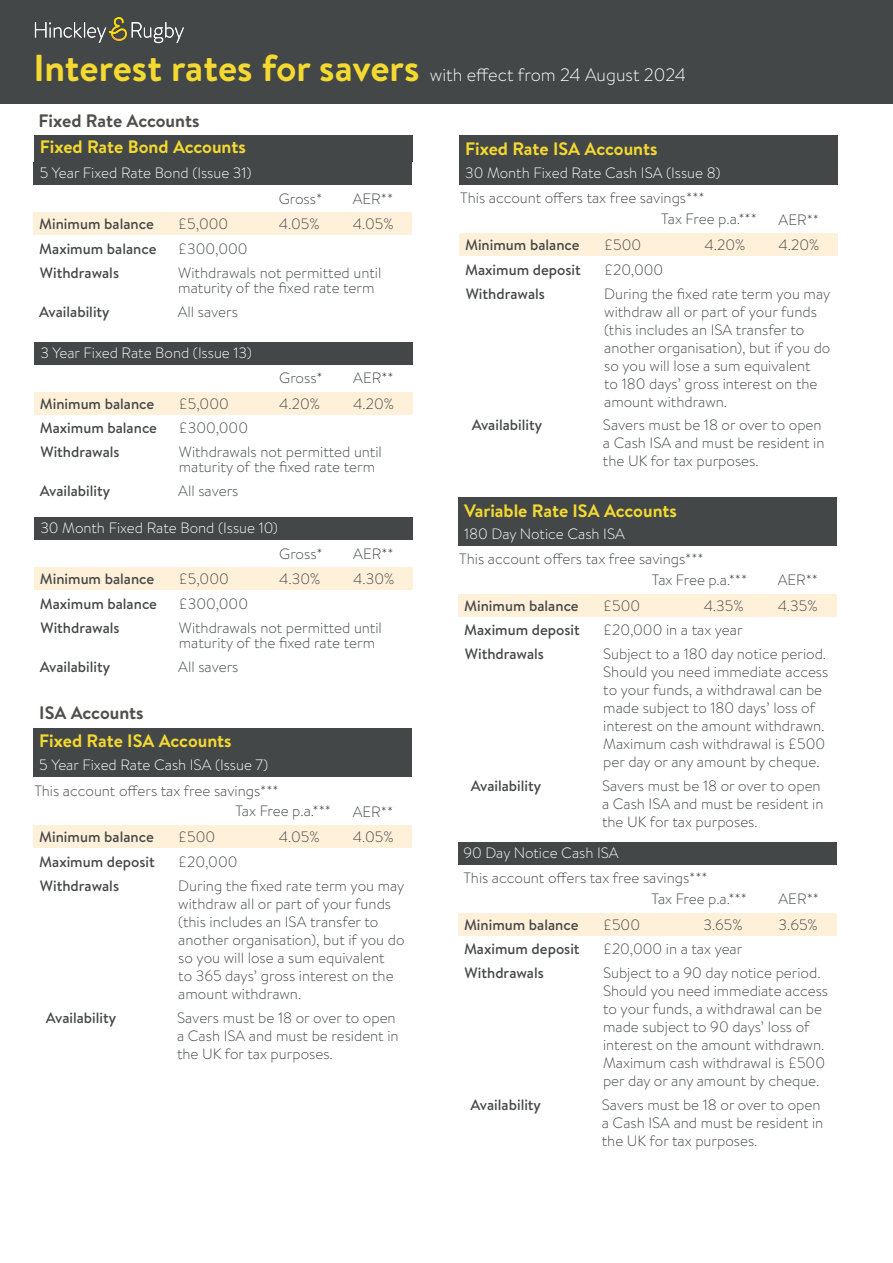
<style>
.page{position:relative;width:893px;height:1263px;background:#444747}
.page>*{position:absolute;margin:0;border:0;box-sizing:border-box;transform-origin:0 0}
.t1{font:700 37.5px "Brandon Text";color:#f4d930}
.t2{font:700 18px "Brandon Text";color:#f4d930}
.t3{font:700 18px "Brandon Text";color:#4e4e4c}
.t4{font:300 18px "Brandon Text";color:#fff}
.t5{font:300 15px/18px "Brandon Text";color:#444747}
.t6{font:500 15px "Brandon Text";color:#444747}
.t7{font:300 15px "Brandon Text";color:#fff}
</style>
<div class="page">
<div style="left:0;top:104px;width:893px;height:1159px;background:#fff"></div>
<img style="left:34px;top:17px;width:150px;height:26px">
<div style="left:34px;top:342px;width:378px;height:23px;background:#444747"></div>
<div style="left:34px;top:135px;width:378px;height:27px;background:#444747"></div>
<div style="left:34px;top:392px;width:378px;height:23px;background:#fff0d9"></div>
<div style="left:34px;top:517px;width:378px;height:23px;background:#444747"></div>
<div style="left:34px;top:567px;width:378px;height:23px;background:#fff0d9"></div>
<div style="left:33px;top:754px;width:379px;height:23px;background:#444747"></div>
<div style="left:33px;top:728px;width:379px;height:26px;background:#444747"></div>
<div style="left:33px;top:825px;width:379px;height:23px;background:#fff0d9"></div>
<div style="left:458px;top:842px;width:379px;height:23px;background:#444747"></div>
<div style="left:458px;top:913px;width:379px;height:23px;background:#fff0d9"></div>
<div style="left:458px;top:523px;width:379px;height:23px;background:#444747"></div>
<div style="left:458px;top:594px;width:379px;height:23px;background:#fff0d9"></div>
<div style="left:458px;top:497px;width:379px;height:26px;background:#444747"></div>
<div style="left:33px;top:162px;width:379px;height:23px;background:#444747"></div>
<div style="left:33px;top:212px;width:379px;height:23px;background:#fff0d9"></div>
<div style="left:459px;top:162px;width:379px;height:23px;background:#444747"></div>
<div style="left:459px;top:135px;width:379px;height:27px;background:#444747"></div>
<div style="left:459px;top:233px;width:379px;height:23px;background:#fff0d9"></div>
<p class="t1" style="left:33px;top:42px;width:388px">Interest rates for savers</p>
<p class="t3" style="left:39px;top:108px;width:162px">Fixed Rate Accounts</p>
<p class="t2" style="left:40px;top:135px;width:208px">Fixed Rate Bond Accounts</p>
<p class="t7" style="left:40px;top:163px;width:213px">5 Year Fixed Rate Bond (Issue 31)</p>
<p class="t6" style="left:39px;top:213px;width:116px">Minimum balance</p>
<p class="t5" style="left:279px;top:189px;width:45px">Gross*</p>
<p class="t5" style="left:353px;top:189px;width:42px">AER**</p>
<p class="t5" style="left:178px;top:214px;width:51px">£5,000</p>
<p class="t5" style="left:279px;top:214px;width:42px">4.05%</p>
<p class="t5" style="left:353px;top:214px;width:42px">4.05%</p>
<p class="t6" style="left:39px;top:238px;width:119px">Maximum balance</p>
<p class="t5" style="left:178px;top:239px;width:71px">£300,000</p>
<p class="t5" style="left:178px;top:264px;width:205px;line-height:15px">Withdrawals not permitted until maturity of the fixed rate term</p>
<p class="t6" style="left:40px;top:262px;width:81px">Withdrawals</p>
<p class="t6" style="left:39px;top:301px;width:72px">Availability</p>
<p class="t5" style="left:178px;top:302px;width:62px">All savers</p>
<p class="t7" style="left:40px;top:342px;width:213px">3 Year Fixed Rate Bond (Issue 13)</p>
<p class="t5" style="left:279px;top:369px;width:45px">Gross*</p>
<p class="t5" style="left:353px;top:369px;width:42px">AER**</p>
<p class="t6" style="left:40px;top:393px;width:116px">Minimum balance</p>
<p class="t5" style="left:179px;top:394px;width:51px">£5,000</p>
<p class="t5" style="left:279px;top:394px;width:42px">4.20%</p>
<p class="t5" style="left:353px;top:394px;width:42px">4.20%</p>
<p class="t6" style="left:40px;top:418px;width:119px">Maximum balance</p>
<p class="t5" style="left:179px;top:419px;width:71px">£300,000</p>
<p class="t5" style="left:179px;top:444px;width:205px;line-height:15px">Withdrawals not permitted until maturity of the fixed rate term</p>
<p class="t6" style="left:40px;top:442px;width:81px">Withdrawals</p>
<p class="t6" style="left:40px;top:481px;width:72px">Availability</p>
<p class="t5" style="left:178px;top:482px;width:62px">All savers</p>
<p class="t7" style="left:40px;top:518px;width:239px">30 Month Fixed Rate Bond (Issue 10)</p>
<p class="t6" style="left:40px;top:568px;width:116px">Minimum balance</p>
<p class="t5" style="left:279px;top:544px;width:45px">Gross*</p>
<p class="t5" style="left:353px;top:544px;width:42px">AER**</p>
<p class="t5" style="left:179px;top:569px;width:51px">£5,000</p>
<p class="t5" style="left:279px;top:569px;width:42px">4.30%</p>
<p class="t5" style="left:353px;top:569px;width:42px">4.30%</p>
<p class="t6" style="left:40px;top:593px;width:119px">Maximum balance</p>
<p class="t5" style="left:179px;top:594px;width:71px">£300,000</p>
<p class="t5" style="left:179px;top:619px;width:205px;line-height:15px">Withdrawals not permitted until maturity of the fixed rate term</p>
<p class="t6" style="left:40px;top:617px;width:81px">Withdrawals</p>
<p class="t6" style="left:40px;top:656px;width:72px">Availability</p>
<p class="t5" style="left:178px;top:657px;width:62px">All savers</p>
<p class="t3" style="left:39px;top:700px;width:106px">ISA Accounts</p>
<p class="t2" style="left:39px;top:728px;width:194px">Fixed Rate ISA Accounts</p>
<p class="t7" style="left:39px;top:754px;width:230px">5 Year Fixed Rate Cash ISA (Issue 7)</p>
<p class="t5" style="left:34px;top:781px;width:246px">This account offers tax free savings***</p>
<p class="t6" style="left:39px;top:827px;width:116px">Minimum balance</p>
<p class="t5" style="left:235px;top:801px;width:97px">Tax Free p.a.***</p>
<p class="t5" style="left:353px;top:802px;width:42px">AER**</p>
<p class="t5" style="left:178px;top:827px;width:39px">£500</p>
<p class="t5" style="left:279px;top:827px;width:42px">4.05%</p>
<p class="t5" style="left:353px;top:827px;width:42px">4.05%</p>
<p class="t6" style="left:39px;top:851px;width:117px">Maximum deposit</p>
<p class="t5" style="left:178px;top:852px;width:61px">£20,000</p>
<p class="t5" style="left:178px;top:876px;width:228px">During the fixed rate term you may withdraw all or part of your funds (this includes an ISA transfer to another organisation), but if you do so you will lose a sum equivalent<br>to 365 days’ gross interest on the amount withdrawn.</p>
<p class="t6" style="left:40px;top:875px;width:81px">Withdrawals</p>
<p class="t6" style="left:46px;top:1007px;width:72px">Availability</p>
<p class="t5" style="left:177px;top:1008px;width:223px">Savers must be 18 or over to open a Cash ISA and must be resident in the UK for tax purposes.</p>
<p class="t4" style="left:430px;top:63px;width:258px">with effect from 24 August 2024</p>
<p class="t2" style="left:465px;top:136px;width:194px">Fixed Rate ISA Accounts</p>
<p class="t7" style="left:465px;top:162px;width:257px">30 Month Fixed Rate Cash ISA (Issue 8)</p>
<p class="t5" style="left:460px;top:188px;width:246px">This account offers tax free savings***</p>
<p class="t6" style="left:465px;top:234px;width:116px">Minimum balance</p>
<p class="t5" style="left:661px;top:209px;width:97px">Tax Free p.a.***</p>
<p class="t5" style="left:779px;top:210px;width:42px">AER**</p>
<p class="t5" style="left:604px;top:235px;width:39px">£500</p>
<p class="t5" style="left:705px;top:235px;width:42px">4.20%</p>
<p class="t5" style="left:779px;top:235px;width:42px">4.20%</p>
<p class="t6" style="left:465px;top:259px;width:117px">Maximum deposit</p>
<p class="t5" style="left:604px;top:260px;width:61px">£20,000</p>
<p class="t5" style="left:604px;top:284px;width:228px">During the fixed rate term you may withdraw all or part of your funds (this includes an ISA transfer to another organisation), but if you do so you will lose a sum equivalent<br>to 180 days’ gross interest on the amount withdrawn.</p>
<p class="t6" style="left:466px;top:283px;width:81px">Withdrawals</p>
<p class="t6" style="left:472px;top:415px;width:72px">Availability</p>
<p class="t5" style="left:603px;top:415px;width:223px">Savers must be 18 or over to open a Cash ISA and must be resident in the UK for tax purposes.</p>
<p class="t2" style="left:464px;top:498px;width:214px">Variable Rate ISA Accounts</p>
<p class="t7" style="left:464px;top:524px;width:162px">180 Day Notice Cash ISA</p>
<p class="t5" style="left:459px;top:549px;width:246px">This account offers tax free savings***</p>
<p class="t6" style="left:464px;top:595px;width:116px">Minimum balance</p>
<p class="t5" style="left:652px;top:571px;width:97px">Tax Free p.a.***</p>
<p class="t5" style="left:778px;top:571px;width:42px">AER**</p>
<p class="t5" style="left:603px;top:596px;width:39px">£500</p>
<p class="t5" style="left:704px;top:596px;width:41px">4.35%</p>
<p class="t5" style="left:778px;top:596px;width:41px">4.35%</p>
<p class="t6" style="left:464px;top:620px;width:117px">Maximum deposit</p>
<p class="t5" style="left:603px;top:621px;width:141px">£20,000 in a tax year</p>
<p class="t5" style="left:603px;top:645px;width:227px">Subject to a 180 day notice period.<br>Should you need immediate access to your funds, a withdrawal can be</p>
<p class="t5" style="left:603px;top:699px;width:223px">made subject to 180 days’ loss of interest on the amount withdrawn.</p>
<p class="t5" style="left:603px;top:735px;width:223px">Maximum cash withdrawal is £500 per day or any amount by cheque.</p>
<p class="t6" style="left:465px;top:644px;width:81px">Withdrawals</p>
<p class="t6" style="left:471px;top:775px;width:72px">Availability</p>
<p class="t5" style="left:602px;top:776px;width:223px">Savers must be 18 or over to open a Cash ISA and must be resident in the UK for tax purposes.</p>
<p class="t7" style="left:463px;top:842px;width:157px">90 Day Notice Cash ISA</p>
<p class="t5" style="left:463px;top:868px;width:246px">This account offers tax free savings***</p>
<p class="t6" style="left:464px;top:914px;width:116px">Minimum balance</p>
<p class="t5" style="left:651px;top:889px;width:97px">Tax Free p.a.***</p>
<p class="t5" style="left:778px;top:889px;width:42px">AER**</p>
<p class="t5" style="left:603px;top:915px;width:39px">£500</p>
<p class="t5" style="left:703px;top:915px;width:41px">3.65%</p>
<p class="t5" style="left:778px;top:915px;width:41px">3.65%</p>
<p class="t6" style="left:464px;top:939px;width:117px">Maximum deposit</p>
<p class="t5" style="left:603px;top:939px;width:141px">£20,000 in a tax year</p>
<p class="t5" style="left:603px;top:963px;width:227px">Subject to a 90 day notice period.<br>Should you need immediate access to your funds, a withdrawal can be</p>
<p class="t5" style="left:603px;top:1017px;width:223px">made subject to 90 days’ loss of interest on the amount withdrawn.</p>
<p class="t5" style="left:603px;top:1053px;width:223px">Maximum cash withdrawal is £500 per day or any amount by cheque.</p>
<p class="t6" style="left:465px;top:963px;width:81px">Withdrawals</p>
<p class="t6" style="left:471px;top:1094px;width:72px">Availability</p>
<p class="t5" style="left:602px;top:1095px;width:223px">Savers must be 18 or over to open a Cash ISA and must be resident in the UK for tax purposes.</p>
</div>
